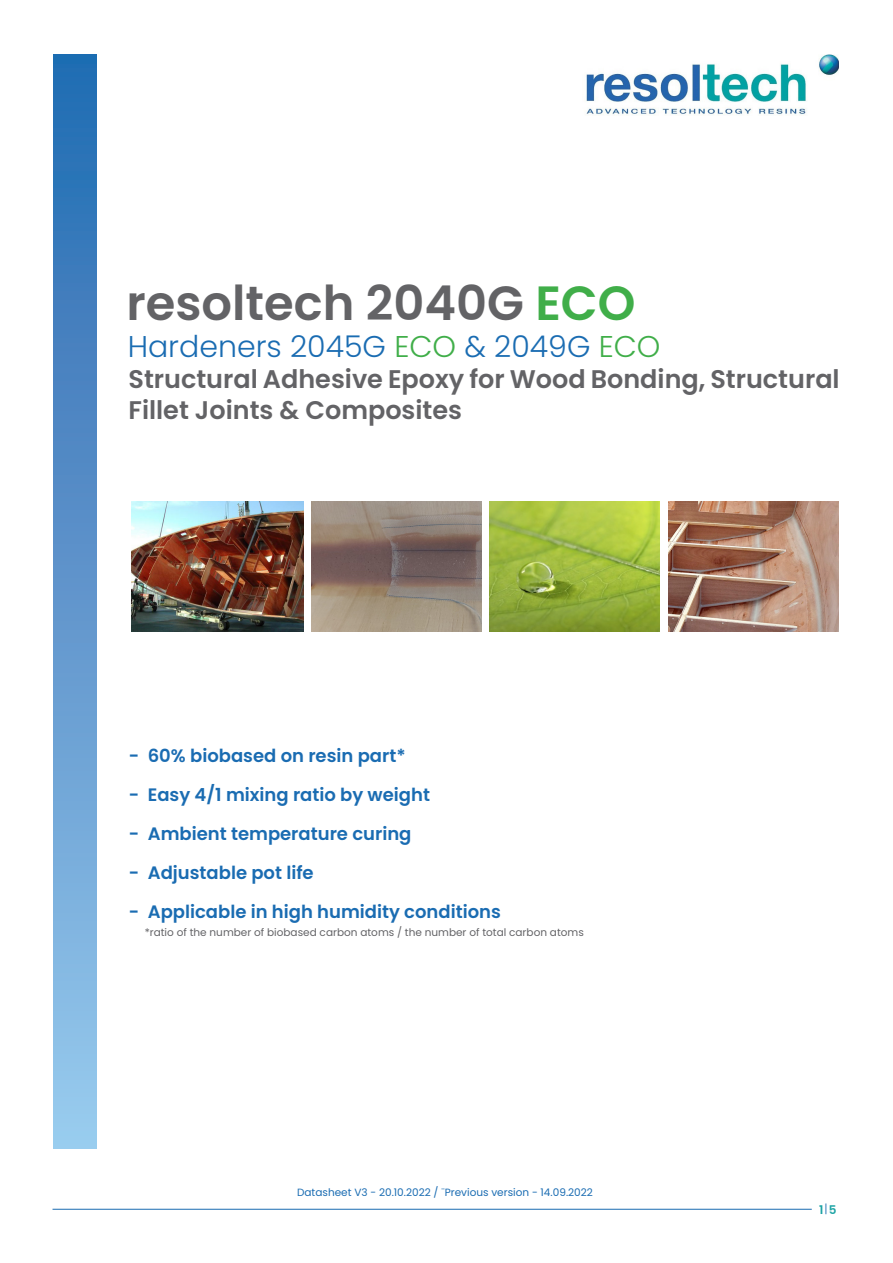
<style>
.page{position:relative;width:893px;height:1263px;background:#fff}
.page>*{position:absolute;margin:0;border:0;box-sizing:border-box;transform-origin:0 0}
.t1{font:600 48px "Poppins";color:#636366}
.t2{font:300 30px "Poppins";color:#1a6cb2}
.t3{font:600 25.5px/30.6px "Poppins";color:#636366}
.t4{font:600 18px "Poppins";color:#1a6cb2}
.t5{font:600 12px "Poppins";color:#1ea4a5}
.t6{font:10.5px "Poppins";color:#636366}
.t7{font:10.5px "Poppins";color:#1a6cb2}
.s1{color:#40ae49}
.s2{font-weight:300;color:#1a6cb2}
</style>
<div class="page">
<div style="left:54px;top:55px;width:42px;height:1093px;background:linear-gradient(to bottom,#2368b0,#9bc8ec)"></div>
<img style="left:586px;top:55px;width:253px;height:61px">
<hr style="left:53px;top:1209px;width:759px;height:1px;background:#1a6cb2">
<img style="left:131px;top:502px;width:172px;height:129px">
<img style="left:311px;top:502px;width:171px;height:129px">
<img style="left:489px;top:502px;width:170px;height:129px">
<img style="left:668px;top:502px;width:171px;height:129px">
<p class="t1" style="left:126px;top:276px;width:511px">resoltech 2040G <span class="s1">ECO</span></p>
<p class="t2" style="left:128px;top:329px;width:534px">Hardeners 2045G <span class="s1">ECO</span> &amp; 2049G <span class="s1">ECO</span></p>
<p class="t3" style="left:128px;top:364px;width:713px">Structural Adhesive Epoxy for Wood Bonding, Structural<br>Fillet Joints &amp; Composites</p>
<p class="t4" style="left:129px;top:745px;width:278px">- 60% biobased on resin part*</p>
<p class="t4" style="left:129px;top:784px;width:303px">- Easy 4/1 mixing ratio by weight</p>
<p class="t4" style="left:129px;top:823px;width:284px">- Ambient temperature curing</p>
<p class="t4" style="left:129px;top:862px;width:186px">- Adjustable pot life</p>
<p class="t4" style="left:129px;top:901px;width:374px">- Applicable in high humidity conditions</p>
<p class="t6" style="left:145px;top:926px;width:441px">*ratio of the number of biobased carbon atoms / the number of total carbon atoms</p>
<p class="t7" style="left:297px;top:1186px;width:297px">Datasheet V3 - 20.10.2022 / ¨Previous version - 14.09.2022</p>
<p class="t5" style="left:819px;top:1202px;width:19px">1<span class="s2">|</span>5</p>
</div>
